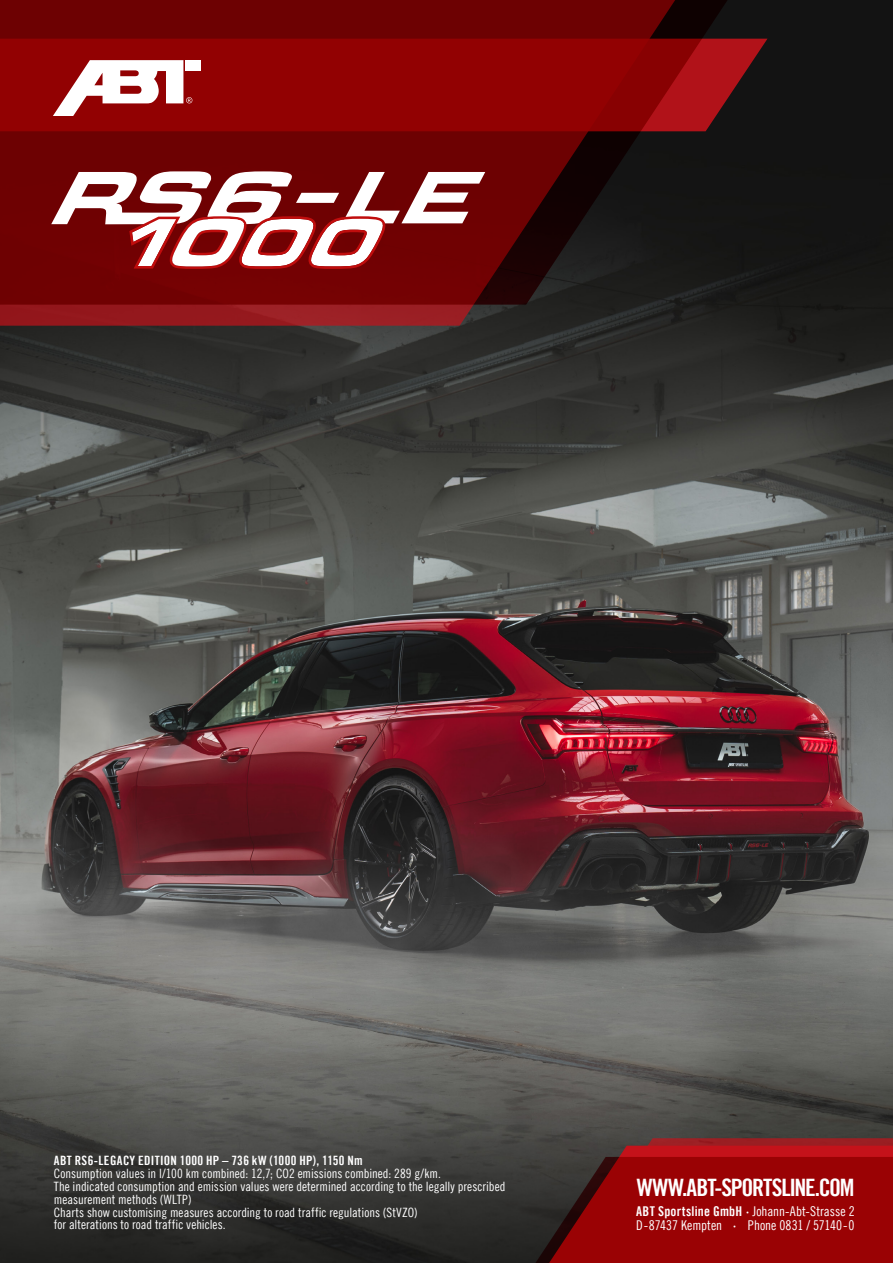
<style>
.page{position:relative;width:893px;height:1263px;background:#fff}
.page>*{position:absolute;margin:0;border:0;box-sizing:border-box;transform-origin:0 0}
.t1{font:24px "Trade Gothic LT Bold Cond Twenty";letter-spacing:-.05em;color:#fff}
.t2{font:13.5px/13.5px "Trade Gothic LT Cond Eighteen";color:#fff}
.t3{font:12.9px/12.9px "Trade Gothic LT Cond Eighteen";color:#fff}
.t4{font:12.9px "Trade Gothic LT Bold Cond Twenty";letter-spacing:.025em;color:#fff}
.s1{font-family:"Trade Gothic LT Bold Cond Twenty"}
</style>
<div class="page">
<img style="left:0;top:0;width:893px;height:1263px">
<svg style="left:0;top:305px;width:684px;height:21px;background:#721f22"></svg>
<svg style="left:736px;top:39px;width:31px;height:92px;background:#3b1214"></svg>
<svg style="left:0;top:0;width:736px;height:305px;background:#670506"></svg>
<div style="left:185px;top:60px;width:16px;height:11px;background:#fff"></div>
<svg style="left:51px;top:60px;width:141px;height:56px"></svg>
<svg style="left:51px;top:171px;width:434px;height:98px"></svg>
<svg style="left:527px;top:1138px;width:366px;height:125px;background:#8a0c0e"></svg>
<p class="t4" style="left:54px;top:1153px;width:310px">ABT RS6-LEGACY EDITION 1000 HP – 736 kW (1000 HP), 1150 Nm</p>
<p class="t3" style="left:54px;top:1167px;width:453px">Consumption values in l/100 km combined: 12,7; CO2 emissions combined: 289 g/km.<br>The indicated consumption and emission values were determined according to the legally prescribed measurement methods (WLTP)<br>Charts show customising measures according to road traffic regulations (StVZO)<br>for alterations to road traffic vehicles.</p>
<h1 class="t1" style="left:637px;top:1173px;width:219px">WWW.ABT-SPORTSLINE.COM</h1>
<p class="t2" style="left:636px;top:1205px;width:220px"><span class="s1">ABT Sportsline GmbH ·</span> Johann-Abt-Strasse 2<br>D-87437 Kempten <span class="s1">·</span> Phone 0831 / 57140-0</p>
</div>
